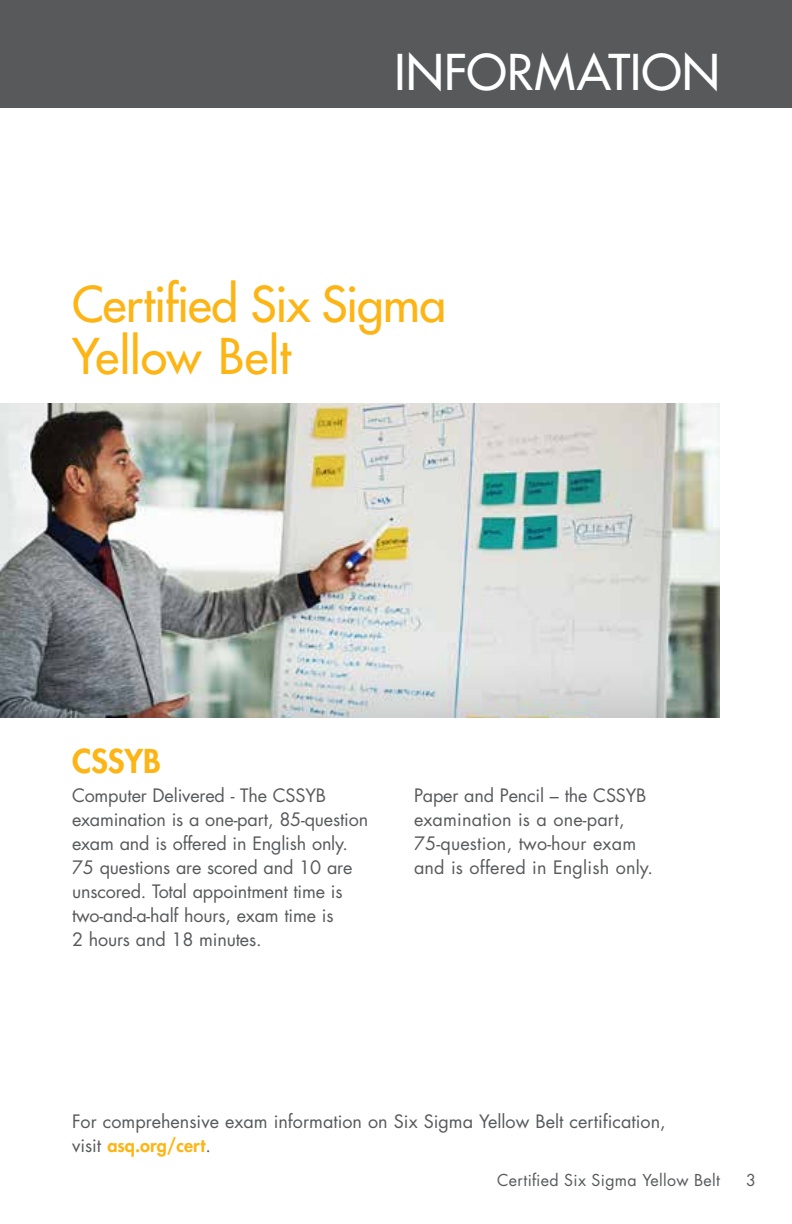
<style>
.page{position:relative;width:792px;height:1224px;background:#fff}
.page>*{position:absolute;margin:0;border:0;box-sizing:border-box;transform-origin:0 0}
.t1{font:500 48px/52px "Futura Std";letter-spacing:-.01em;color:#fcb515}
.t2{font:500 48px "Futura Std";letter-spacing:.01em;color:#fff}
.t3{font:800 32px "Futura Std";letter-spacing:-.005em;color:#fcb515}
.t4{font:18px/24px "Futura Std";letter-spacing:-.01em;color:#58595b}
.t5{font:18px/24px "Futura Std";letter-spacing:.01em;color:#58595b}
.t6{font:16px "Futura Std";letter-spacing:.02em;color:#58595b}
.s1{font-weight:800;color:#fcb515}
</style>
<div class="page">
<img style="left:0;top:403px;width:720px;height:113px">
<img style="left:0;top:516px;width:720px;height:202px">
<div style="left:0;top:0;width:792px;height:108px;background:#58595b"></div>
<h1 class="t2" style="left:395px;top:42px;width:327px">INFORMATION</h1>
<h1 class="t1" style="left:72px;top:279px;width:376px">Certified Six Sigma<br>Yellow Belt</h1>
<h2 class="t3" style="left:72px;top:741px;width:90px">CSSYB</h2>
<p class="t4" style="left:72px;top:784px;width:298px">Computer Delivered - The CSSYB examination is a one-part, 85-question exam and is offered in English only.<br>75 questions are scored and 10 are unscored. Total appointment time is two-and-a-half hours, exam time is<br>2 hours and 18 minutes.</p>
<p class="t5" style="left:414px;top:784px;width:241px">Paper and Pencil – the CSSYB examination is a one-part,<br>75-question, two-hour exam and is offered in English only.</p>
<p class="t4" style="left:72px;top:1110px;width:595px">For comprehensive exam information on Six Sigma Yellow Belt certification, visit <span class="s1">asq.org/cert</span>.</p>
<p class="t6" style="left:497px;top:1170px;width:224px">Certified Six Sigma Yellow Belt</p>
<p class="t6" style="left:746px;top:1170px;width:11px">3</p>
</div>
